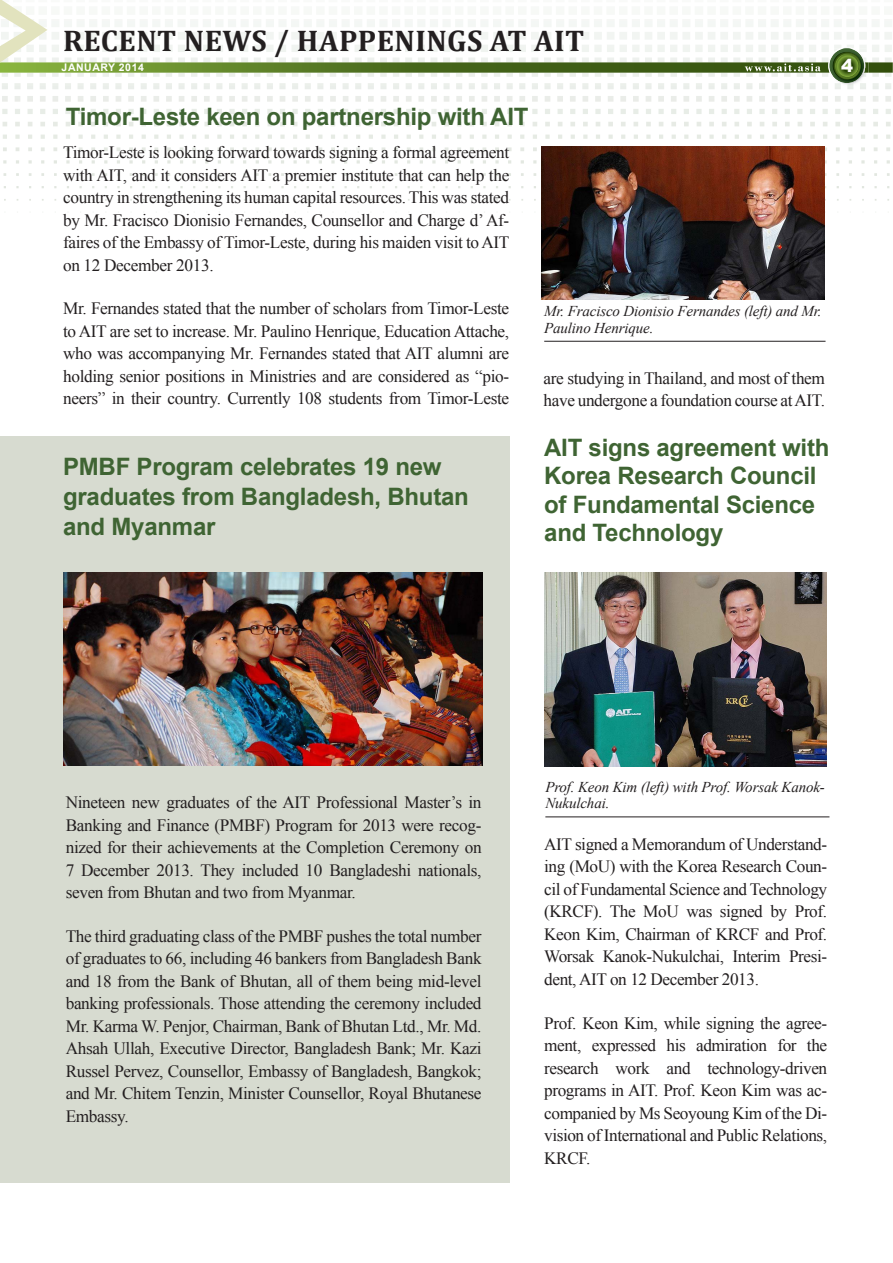
<style>
.page{position:relative;width:893px;height:1263px;background:#fff}
.page>*{position:absolute;margin:0;border:0;box-sizing:border-box;transform-origin:0 0}
.t1{font:700 30px "Cambria";letter-spacing:.015em;color:#231f20}
.t2{font:700 24px/28.5px "Arial";letter-spacing:-.01em;color:#3f6433}
.t3{font:900 18px "Arial";color:#fff}
.t4{font:17.25px/22.5px "Times New Roman";letter-spacing:-.02em;color:#231f20;text-align:justify}
.t5{font:italic 15px/16.5px "Times New Roman";letter-spacing:-.01em;color:#231f20}
.t6{font:700 10.5px "Arial";letter-spacing:.05em;color:#fff}
</style>
<div class="page">
<svg style="left:4px;top:186px;width:885px;height:15px"></svg>
<img style="left:835px;top:84px;width:31px;height:3px">
<svg style="left:0;top:0;width:893px;height:84px"></svg>
<div style="left:0;top:436px;width:509px;height:746px;background:#d7dbd0"></div>
<img style="left:545px;top:572px;width:281px;height:195px">
<hr style="left:545px;top:817px;width:284px;height:1px;background:#231f20">
<hr style="left:544px;top:341px;width:281px;height:1px;background:#231f20">
<img style="left:64px;top:572px;width:418px;height:194px">
<img style="left:541px;top:147px;width:283px;height:152px">
<p class="t1" style="left:63px;top:20px;width:523px">RECENT NEWS / HAPPENINGS AT AIT</p>
<p class="t6" style="left:62px;top:61px;width:84px">JANUARY 2014</p>
<p class="t3" style="left:841px;top:52px;width:14px">4</p>
<p class="t2" style="left:66px;top:104px;width:464px">Timor-Leste keen on partnership with AIT</p>
<p class="t4" style="left:63px;top:141px;width:448px">Timor-Leste is looking forward towards signing a formal agreement with AIT, and it considers AIT a premier institute that can help the country in strengthening its human capital resources. This was stated by Mr. Fracisco Dionisio Fernandes, Counsellor and Charge d’ Af&shy;faires of the Embassy of Timor-Leste, during his maiden visit to AIT on 12 December 2013.</p>
<p class="t4" style="left:63px;top:297px;width:448px">Mr. Fernandes stated that the number of scholars from Timor-Leste to AIT are set to increase. Mr. Paulino Henrique, Education Attache, who was accompanying Mr. Fernandes stated that AIT alumni are holding senior positions in Ministries and are considered as “pio&shy;neers” in their country. Currently 108 students from Timor-Leste</p>
<p class="t2" style="left:63px;top:453px;width:407px;line-height:30px">PMBF Program celebrates 19 new graduates from Bangladesh, Bhutan and Myanmar</p>
<p class="t5" style="left:544px;top:302px;width:279px">Mr. Fracisco Dionisio Fernandes (left) and Mr.<br>Paulino Henrique.</p>
<p class="t4" style="left:544px;top:366px;width:283px">are studying in Thailand, and most of them have undergone a foundation course at AIT.</p>
<p class="t2" style="left:544px;top:434px;width:287px">AIT signs agreement with<br>Korea Research Council of Fundamental Science and Technology</p>
<p class="t4" style="left:66px;top:791px;width:417px">Nineteen new graduates of the AIT Professional Master’s in Banking and Finance (PMBF) Program for 2013 were recog&shy;nized for their achievements at the Completion Ceremony on 7 December 2013. They included 10 Bangladeshi nationals, seven from Bhutan and two from Myanmar.</p>
<p class="t4" style="left:66px;top:924px;width:417px">The third graduating class of the PMBF pushes the total number of graduates to 66, including 46 bankers from Bangladesh Bank and 18 from the Bank of Bhutan, all of them being mid-level banking professionals. Those attending the ceremony included Mr. Karma W. Penjor, Chairman, Bank of Bhutan Ltd., Mr. Md.<br>Ahsah Ullah, Executive Director, Bangladesh Bank; Mr. Kazi Russel Pervez, Counsellor, Embassy of Bangladesh, Bangkok; and Mr. Chitem Tenzin, Minister Counsellor, Royal Bhutanese Embassy.</p>
<p class="t5" style="left:545px;top:778px;width:281px">Prof. Keon Kim (left) with Prof. Worsak Kanok-<br>Nukulchai.</p>
<p class="t4" style="left:544px;top:832px;width:284px">AIT signed a Memorandum of Understand&shy;ing (MoU) with the Korea Research Coun&shy;cil of Fundamental Science and Technology (KRCF). The MoU was signed by Prof.<br>Keon Kim, Chairman of KRCF and Prof.<br>Worsak Kanok-Nukulchai, Interim Presi&shy;dent, AIT on 12 December 2013.</p>
<p class="t4" style="left:544px;top:1011px;width:284px">Prof. Keon Kim, while signing the agree&shy;ment, expressed his admiration for the research work and technology-driven programs in AIT. Prof. Keon Kim was ac&shy;companied by Ms Seoyoung Kim of the Di&shy;vision of International and Public Relations, KRCF.</p>
</div>
